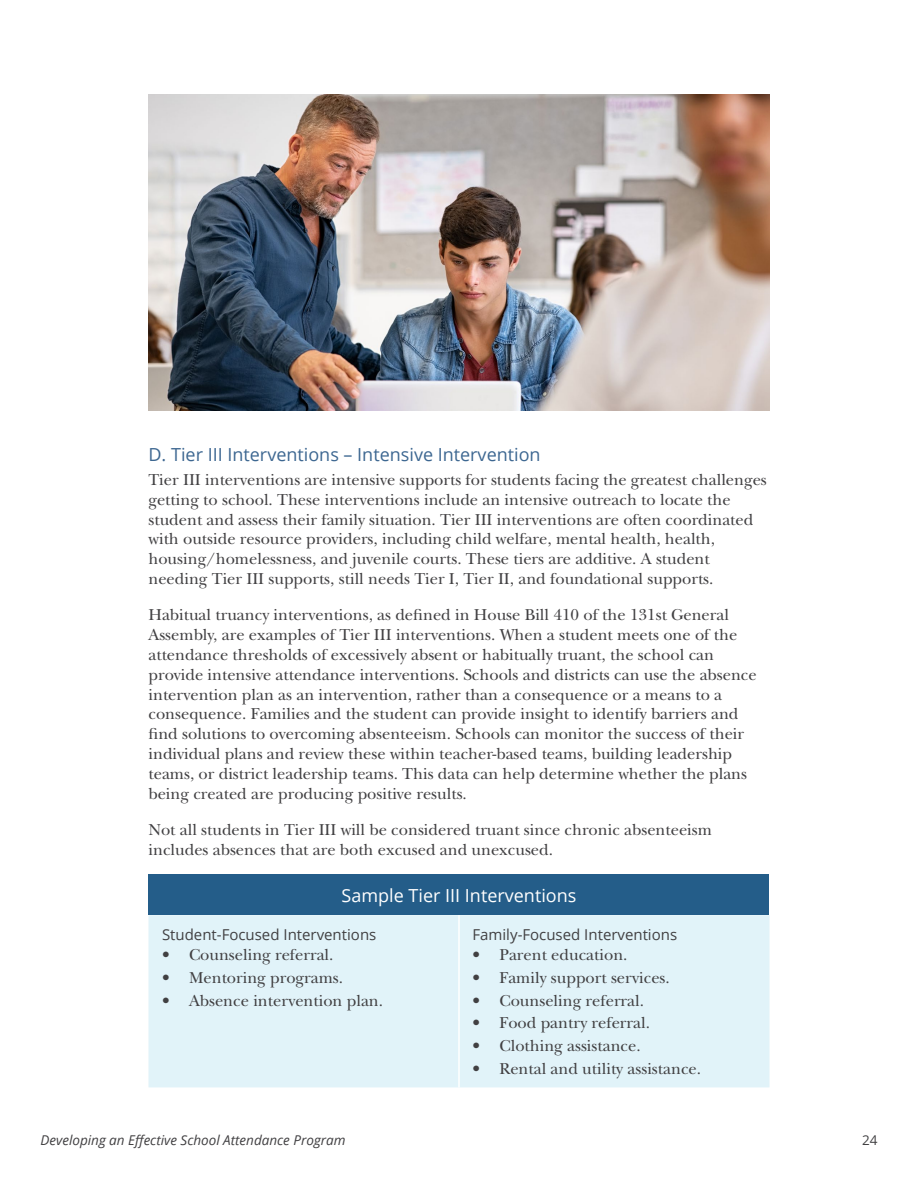
<style>
.page{position:relative;width:918px;height:1188px;background:#fff}
.page>*{position:absolute;margin:0;border:0;box-sizing:border-box;transform-origin:0 0}
.sub_title_--_open_sans{font:18px "Open Sans";color:#3d6791}
.sub_title_--_open_sans-2{font:18px "Open Sans";color:#fff}
.body_--_span_all{font:16.5px/19.8px "New Baskerville Std";color:#414042}
.body_--_bullet{font:16.5px "New Baskerville Std";color:#414042}
.sub_title_--_open_sans_--_small{font:15px "Open Sans";color:#414042}
.t1{font:italic 13.5px "Open Sans";color:#414042}
.t2{font:13.5px "Open Sans";color:#414042}
</style>
<div class="page">
<div style="left:148px;top:874px;width:622px;height:41px;background:#245d89"></div>
<div style="left:148px;top:915px;width:622px;height:172px;background:#e1f3f9"></div>
<hr style="left:458px;top:915px;width:2px;height:172px;background:#fff">
<img style="left:148px;top:94px;width:622px;height:316px">
<p class="sub_title_--_open_sans" style="left:148px;top:442px;width:394px">D. Tier III Interventions – Intensive Intervention</p>
<p class="body_--_span_all" style="left:148px;top:470px;width:620px">Tier III interventions are intensive supports for students facing the greatest challenges getting to school. These interventions include an intensive outreach to locate the student and assess their family situation. Tier III interventions are often coordinated with outside resource providers, including child welfare, mental health, health, housing/homelessness, and juvenile courts. These tiers are additive. A student needing Tier III supports, still needs Tier I, Tier II, and foundational supports.</p>
<p class="body_--_span_all" style="left:148px;top:605px;width:610px">Habitual truancy interventions, as defined in House Bill 410 of the 131st General Assembly, are examples of Tier III interventions. When a student meets one of the attendance thresholds of excessively absent or habitually truant, the school can provide intensive attendance interventions. Schools and districts can use the absence intervention plan as an intervention, rather than a consequence or a means to a consequence. Families and the student can provide insight to identify barriers and find solutions to overcoming absenteeism. Schools can monitor the success of their individual plans and review these within teacher-based teams, building leadership teams, or district leadership teams. This data can help determine whether the plans being created are producing positive results.</p>
<p class="body_--_span_all" style="left:148px;top:820px;width:565px">Not all students in Tier III will be considered truant since chronic absenteeism includes absences that are both excused and unexcused.</p>
<p class="sub_title_--_open_sans-2" style="left:342px;top:883px;width:236px">Sample Tier III Interventions</p>
<p class="sub_title_--_open_sans_--_small" style="left:162px;top:924px;width:216px">Student-Focused Interventions</p>
<p class="body_--_bullet" style="left:162px;top:945px;width:173px">• Counseling referral.</p>
<p class="body_--_bullet" style="left:162px;top:968px;width:183px">• Mentoring programs.</p>
<p class="body_--_bullet" style="left:162px;top:991px;width:223px">• Absence intervention plan.</p>
<p class="sub_title_--_open_sans_--_small" style="left:472px;top:924px;width:206px">Family-Focused Interventions</p>
<p class="body_--_bullet" style="left:472px;top:945px;width:157px">• Parent education.</p>
<p class="body_--_bullet" style="left:472px;top:968px;width:199px">• Family support services.</p>
<p class="body_--_bullet" style="left:472px;top:991px;width:173px">• Counseling referral.</p>
<p class="body_--_bullet" style="left:472px;top:1013px;width:179px">• Food pantry referral.</p>
<p class="body_--_bullet" style="left:472px;top:1036px;width:170px">• Clothing assistance.</p>
<p class="body_--_bullet" style="left:472px;top:1059px;width:230px">• Rental and utility assistance.</p>
<p class="t1" style="left:40px;top:1131px;width:307px">Developing an Effective School Attendance Program</p>
<p class="t2" style="left:862px;top:1131px;width:17px">24</p>
</div>
